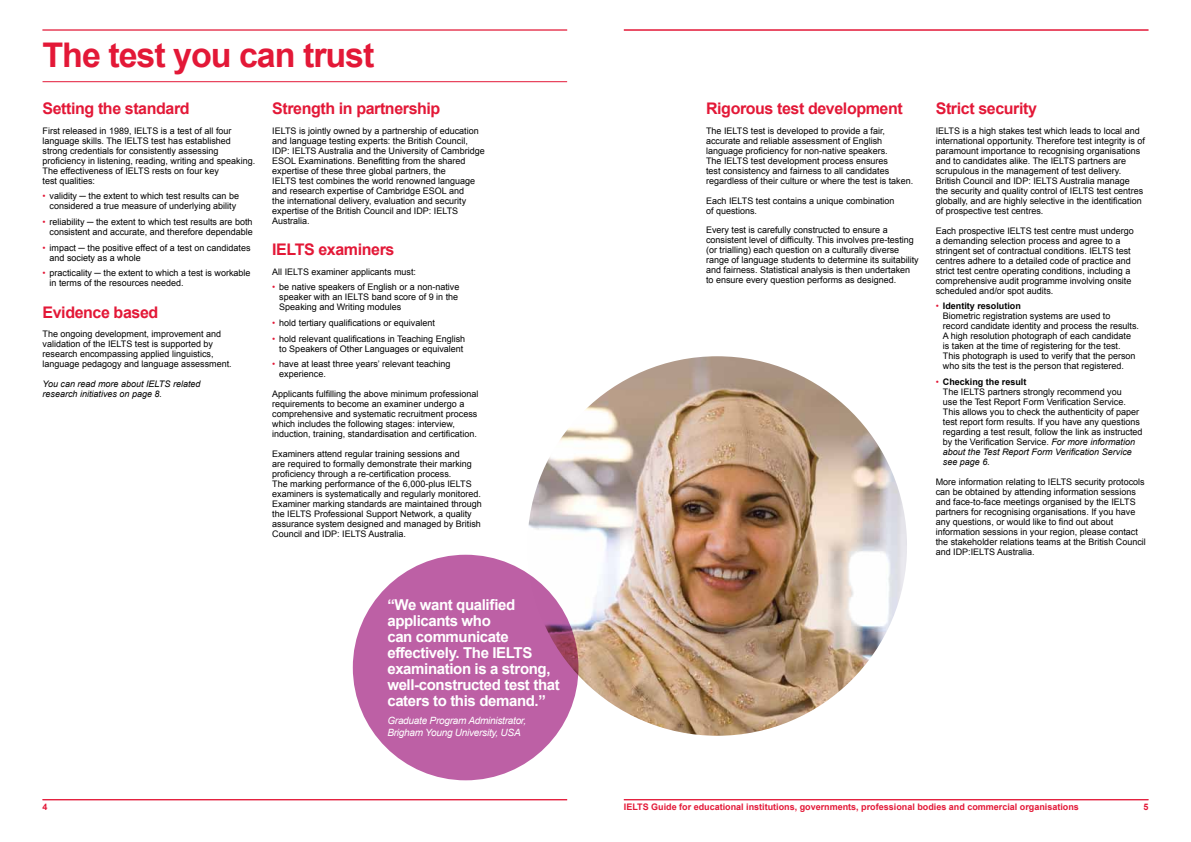
<style>
.page{position:relative;width:1191px;height:842px;background:#fff}
.page>*{position:absolute;margin:0;border:0;box-sizing:border-box;transform-origin:0 0}
.t1{font:700 34px "Arial";letter-spacing:-.03em;color:#e31837}
.t2{font:700 16px "Arial";letter-spacing:-.025em;color:#e31837}
.t3{font:700 15px/16px "Arial";letter-spacing:-.025em;color:#fff}
.t4{font:italic 10px/12px "Arial";letter-spacing:-.025em;color:#fff}
.t5{font:9px/10px "Arial";color:#000}
.t6{font:700 9px "Arial";color:#e31837}
.t7{font:italic 9px/10px "Arial";color:#000}
.s1{color:#e31837}
.s2{font-weight:700}
.s3{font-style:italic}
</style>
<div class="page">
<img style="left:527px;top:356px;width:380px;height:380px;border-radius:190px">
<hr style="left:43px;top:81px;width:524px;height:1px;background:#e31837">
<div style="left:353px;top:555px;width:225px;height:225px;background:#bd60a5;border-radius:50%"></div>
<hr style="left:43px;top:30px;width:524px;height:1px;background:#e31837">
<hr style="left:43px;top:799px;width:524px;height:1px;background:#e31837">
<hr style="left:624px;top:30px;width:524px;height:1px;background:#e31837">
<hr style="left:624px;top:799px;width:524px;height:1px;background:#e31837">
<h1 class="t1" style="left:43px;top:33px;width:333px">The test you can trust</h1>
<h2 class="t2" style="left:43px;top:98px;width:149px">Setting the standard</h2>
<p class="t5" style="left:43px;top:126px;width:214px">First released in 1989, IELTS is a test of all four language skills. The IELTS test has established strong credentials for consistently assessing proficiency in listening, reading, writing and speaking.<br>The effectiveness of IELTS rests on four key<br>test qualities:</p>
<p class="t5" style="left:43px;top:191px;width:198px;text-align:center"><span class="s1">•</span> validity ─ the extent to which test results can be considered a true measure of underlying ability</p>
<p class="t5" style="left:43px;top:217px;width:212px;text-align:right"><span class="s1">•</span> reliability ─ the extent to which test results are both consistent and accurate, and therefore dependable</p>
<p class="t5" style="left:50px;top:243px;width:202px;text-indent:-7px"><span class="s1">•</span> impact ─ the positive effect of a test on candidates and society as a whole</p>
<p class="t5" style="left:50px;top:268px;width:202px;text-indent:-7px"><span class="s1">•</span> practicality ─ the extent to which a test is workable in terms of the resources needed.</p>
<h2 class="t2" style="left:43px;top:301px;width:117px">Evidence based</h2>
<p class="t5" style="left:43px;top:329px;width:191px">The ongoing development, improvement and validation of the IELTS test is supported by research encompassing applied linguistics, language pedagogy and language assessment.</p>
<p class="t7" style="left:43px;top:379px;width:159px">You can read more about IELTS related research initiatives on page 8.</p>
<h2 class="t2" style="left:272px;top:98px;width:170px">Strength in partnership</h2>
<p class="t5" style="left:272px;top:126px;width:214px">IELTS is jointly owned by a partnership of education and language testing experts: the British Council, IDP: IELTS Australia and the University of Cambridge ESOL Examinations. Benefitting from the shared expertise of these three global partners, the<br>IELTS test combines the world renowned language and research expertise of Cambridge ESOL and<br>the international delivery, evaluation and security expertise of the British Council and IDP: IELTS Australia.</p>
<h2 class="t2" style="left:272px;top:239px;width:124px">IELTS examiners</h2>
<p class="t5" style="left:272px;top:267px;width:145px">All IELTS examiner applicants must:</p>
<p class="t5" style="left:279px;top:282px;width:182px;text-indent:-7px"><span class="s1">•</span> be native speakers of English or a non-native speaker with an IELTS band score of 9 in the<br>Speaking and Writing modules</p>
<p class="t5" style="left:272px;top:318px;width:164px"><span class="s1">•</span> hold tertiary qualifications or equivalent</p>
<p class="t5" style="left:272px;top:334px;width:195px;text-align:center"><span class="s1">•</span> hold relevant qualifications in Teaching English to Speakers of Other Languages or equivalent</p>
<p class="t5" style="left:279px;top:359px;width:173px;text-indent:-7px"><span class="s1">•</span> have at least three years’ relevant teaching experience.</p>
<p class="t5" style="left:272px;top:389px;width:208px">Applicants fulfilling the above minimum professional requirements to become an examiner undergo a comprehensive and systematic recruitment process which includes the following stages: interview, induction, training, standardisation and certification.</p>
<p class="t5" style="left:272px;top:449px;width:211px">Examiners attend regular training sessions and<br>are required to formally demonstrate their marking proficiency through a re-certification process.<br>The marking performance of the 6,000-plus IELTS examiners is systematically and regularly monitored.<br>Examiner marking standards are maintained through the IELTS Professional Support Network, a quality assurance system designed and managed by British Council and IDP: IELTS Australia.</p>
<h3 class="t3" style="left:387px;top:597px;width:174px">“We want qualified applicants who<br>can communicate effectively. The IELTS examination is a strong, well-constructed test that caters to this demand.”</h3>
<p class="t4" style="left:387px;top:714px;width:140px">Graduate Program Administrator,<br>Brigham Young University, USA</p>
<h2 class="t2" style="left:706px;top:98px;width:198px">Rigorous test development</h2>
<p class="t5" style="left:706px;top:126px;width:209px">The IELTS test is developed to provide a fair, accurate and reliable assessment of English language proficiency for non-native speakers.<br>The IELTS test development process ensures<br>test consistency and fairness to all candidates regardless of their culture or where the test is taken.</p>
<p class="t5" style="left:706px;top:195px;width:190px">Each IELTS test contains a unique combination of questions.</p>
<p class="t5" style="left:706px;top:225px;width:214px">Every test is carefully constructed to ensure a consistent level of difficulty. This involves pre-testing (or trialling) each question on a culturally diverse range of language students to determine its suitability and fairness. Statistical analysis is then undertaken to ensure every question performs as designed.</p>
<h2 class="t2" style="left:935px;top:98px;width:103px">Strict security</h2>
<p class="t5" style="left:935px;top:126px;width:211px">IELTS is a high stakes test which leads to local and international opportunity. Therefore test integrity is of paramount importance to recognising organisations and to candidates alike. The IELTS partners are scrupulous in the management of test delivery.<br>British Council and IDP: IELTS Australia manage<br>the security and quality control of IELTS test centres globally, and are highly selective in the identification of prospective test centres.</p>
<p class="t5" style="left:935px;top:225px;width:199px">Each prospective IELTS test centre must undergo a demanding selection process and agree to a stringent set of contractual conditions. IELTS test centres adhere to a detailed code of practice and strict test centre operating conditions, including a comprehensive audit programme involving onsite scheduled and/or spot audits.</p>
<p class="t5" style="left:943px;top:301px;width:198px;text-indent:-7px"><span class="s1">•</span> <span class="s2">Identity resolution<br></span>Biometric registration systems are used to<br>record candidate identity and process the results.<br>A high resolution photograph of each candidate is taken at the time of registering for the test.<br>This photograph is used to verify that the person who sits the test is the person that registered.</p>
<p class="t5" style="left:943px;top:377px;width:201px;text-indent:-7px"><span class="s1">•</span> <span class="s2">Checking the result<br></span>The IELTS partners strongly recommend you<br>use the Test Report Form Verification Service.<br>This allows you to check the authenticity of paper test report form results. If you have any questions regarding a test result, follow the link as instructed by the Verification Service. <span class="s3">For more information about the Test Report Form Verification Service see page 6.</span></p>
<p class="t5" style="left:935px;top:477px;width:212px">More information relating to IELTS security protocols can be obtained by attending information sessions and face-to-face meetings organised by the IELTS partners for recognising organisations. If you have any questions, or would like to find out about information sessions in your region, please contact the stakeholder relations teams at the British Council and IDP:IELTS Australia.</p>
<p class="t6" style="left:43px;top:801px;width:7px">4</p>
<p class="t6" style="left:624px;top:801px;width:456px">IELTS Guide for educational institutions, governments, professional bodies and commercial organisations</p>
<p class="t6" style="left:1143px;top:801px;width:7px">5</p>
</div>
